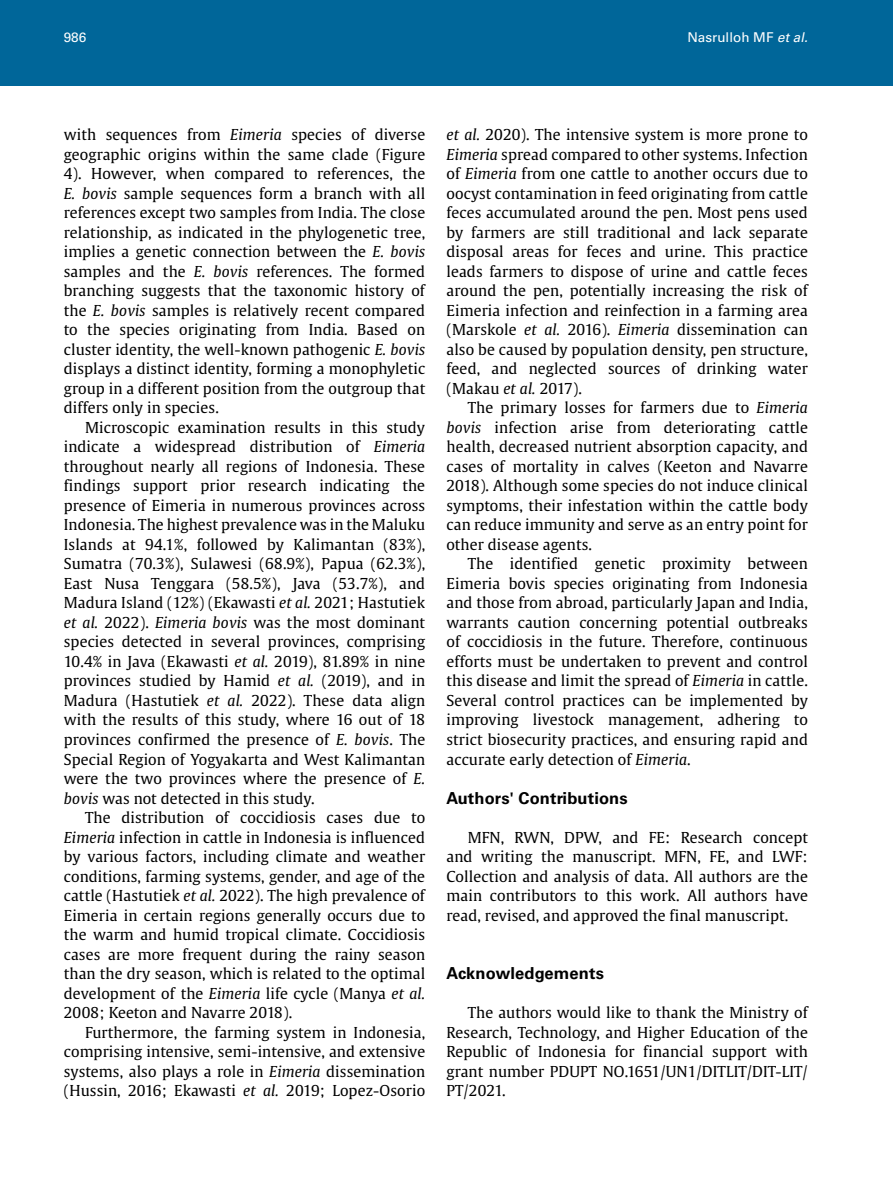
<style>
.page{position:relative;width:893px;height:1191px;background:#fff}
.page>*{position:absolute;margin:0;border:0;box-sizing:border-box;transform-origin:0 0}
.t1{font:700 16.5px "Univers LT Std";letter-spacing:.01em;color:#000}
.t2{font:15px/19.5px "Gulliver";letter-spacing:.005em;color:#000;text-align:justify}
.t3{font:13.5px "Univers LT Std";color:#fff}
.s1{font-style:italic}
</style>
<div class="page">
<div style="left:0;top:0;width:893px;height:85px;background:#069"></div>
<p class="t3" style="left:64px;top:30px;width:24px">986</p>
<p class="t3" style="left:687px;top:30px;width:125px">Nasrulloh MF <span class="s1">etal.</span></p>
<p class="t2" style="left:64px;top:125px;width:363px">with sequences from <span class="s1">Eimeria</span> species of diverse geographic origins within the same clade (Figure 4). However, when compared to references, the <span class="s1">E. bovis</span> sample sequences form a branch with all references except two samples from India. The close relationship, as indicated in the phylogenetic tree, implies a genetic connection between the <span class="s1">E. bovis </span>samples and the <span class="s1">E. bovis</span> references. The formed branching suggests that the taxonomic history of the <span class="s1">E. bovis</span> samples is relatively recent compared to the species originating from India. Based on cluster identity, the well-known pathogenic <span class="s1">E. bovis </span>displays a distinct identity, forming a monophyletic group in a different position from the outgroup that differs only in species.</p>
<p class="t2" style="left:64px;top:417px;width:363px;text-indent:21px">Microscopic examination results in this study indicate a widespread distribution of <span class="s1">Eimeria </span>throughout nearly all regions of Indonesia. These findings support prior research indicating the presence of Eimeria in numerous provinces across Indonesia. The highest prevalence was in the Maluku Islands at 94.1%, followed by Kalimantan (83%), Sumatra (70.3%), Sulawesi (68.9%), Papua (62.3%), East Nusa Tenggara (58.5%), Java (53.7%), and Madura Island (12%) (Ekawasti <span class="s1">et al.</span> 2021; Hastutiek <span class="s1">et al.</span> 2022). <span class="s1">Eimeria bovis</span> was the most dominant species detected in several provinces, comprising 10.4% in Java (Ekawasti <span class="s1">et al.</span> 2019), 81.89% in nine provinces studied by Hamid <span class="s1">et al.</span> (2019), and in Madura (Hastutiek <span class="s1">et al.</span> 2022). These data align with the results of this study, where 16 out of 18 provinces confirmed the presence of <span class="s1">E. bovis</span>. The Special Region of Yogyakarta and West Kalimantan were the two provinces where the presence of <span class="s1">E. bovis</span> was not detected in this study.</p>
<p class="t2" style="left:64px;top:807px;width:363px;text-indent:21px">The distribution of coccidiosis cases due to <span class="s1">Eimeria</span> infection in cattle in Indonesia is influenced by various factors, including climate and weather conditions, farming systems, gender, and age of the cattle (Hastutiek <span class="s1">et al.</span> 2022). The high prevalence of Eimeria in certain regions generally occurs due to the warm and humid tropical climate. Coccidiosis cases are more frequent during the rainy season than the dry season, which is related to the optimal development of the <span class="s1">Eimeria</span> life cycle (Manya <span class="s1">et al.<br></span>2008; Keeton and Navarre 2018).</p>
<p class="t2" style="left:64px;top:1022px;width:363px;text-indent:21px">Furthermore, the farming system in Indonesia, comprising intensive, semi-intensive, and extensive systems, also plays a role in <span class="s1">Eimeria</span> dissemination (Hussin, 2016; Ekawasti <span class="s1">et al.</span> 2019; Lopez-Osorio</p>
<p class="t2" style="left:446px;top:125px;width:363px"><span class="s1">et al.</span> 2020). The intensive system is more prone to <span class="s1">Eimeria</span> spread compared to other systems. Infection of <span class="s1">Eimeria</span> from one cattle to another occurs due to oocyst contamination in feed originating from cattle feces accumulated around the pen. Most pens used by farmers are still traditional and lack separate disposal areas for feces and urine. This practice leads farmers to dispose of urine and cattle feces around the pen, potentially increasing the risk of Eimeria infection and reinfection in a farming area (Marskole <span class="s1">et al.</span> 2016). <span class="s1">Eimeria</span> dissemination can also be caused by population density, pen structure, feed, and neglected sources of drinking water (Makau <span class="s1">et al.</span> 2017).</p>
<p class="t2" style="left:446px;top:398px;width:363px;text-indent:21px">The primary losses for farmers due to <span class="s1">Eimeria bovis</span> infection arise from deteriorating cattle health, decreased nutrient absorption capacity, and cases of mortality in calves (Keeton and Navarre 2018). Although some species do not induce clinical symptoms, their infestation within the cattle body can reduce immunity and serve as an entry point for other disease agents.</p>
<p class="t2" style="left:446px;top:554px;width:363px;text-indent:21px">The identified genetic proximity between Eimeria bovis species originating from Indonesia and those from abroad, particularly Japan and India, warrants caution concerning potential outbreaks of coccidiosis in the future. Therefore, continuous efforts must be undertaken to prevent and control this disease and limit the spread of <span class="s1">Eimeria</span> in cattle.<br>Several control practices can be implemented by improving livestock management, adhering to strict biosecurity practices, and ensuring rapid and accurate early detection of <span class="s1">Eimeria</span>.</p>
<p class="t1" style="left:446px;top:788px;width:183px">Authors' Contributions</p>
<p class="t2" style="left:446px;top:827px;width:363px;text-indent:21px">MFN, RWN, DPW, and FE: Research concept and writing the manuscript. MFN, FE, and LWF:<br>Collection and analysis of data. All authors are the main contributors to this work. All authors have read, revised, and approved the final manuscript.</p>
<p class="t1" style="left:446px;top:963px;width:159px">Acknowledgements</p>
<p class="t2" style="left:446px;top:1002px;width:363px;text-indent:21px">The authors would like to thank the Ministry of Research, Technology, and Higher Education of the Republic of Indonesia for financial support with grant number PDUPT NO.1651/UN1/DITLIT/DIT-LIT/ PT/2021.</p>
</div>
